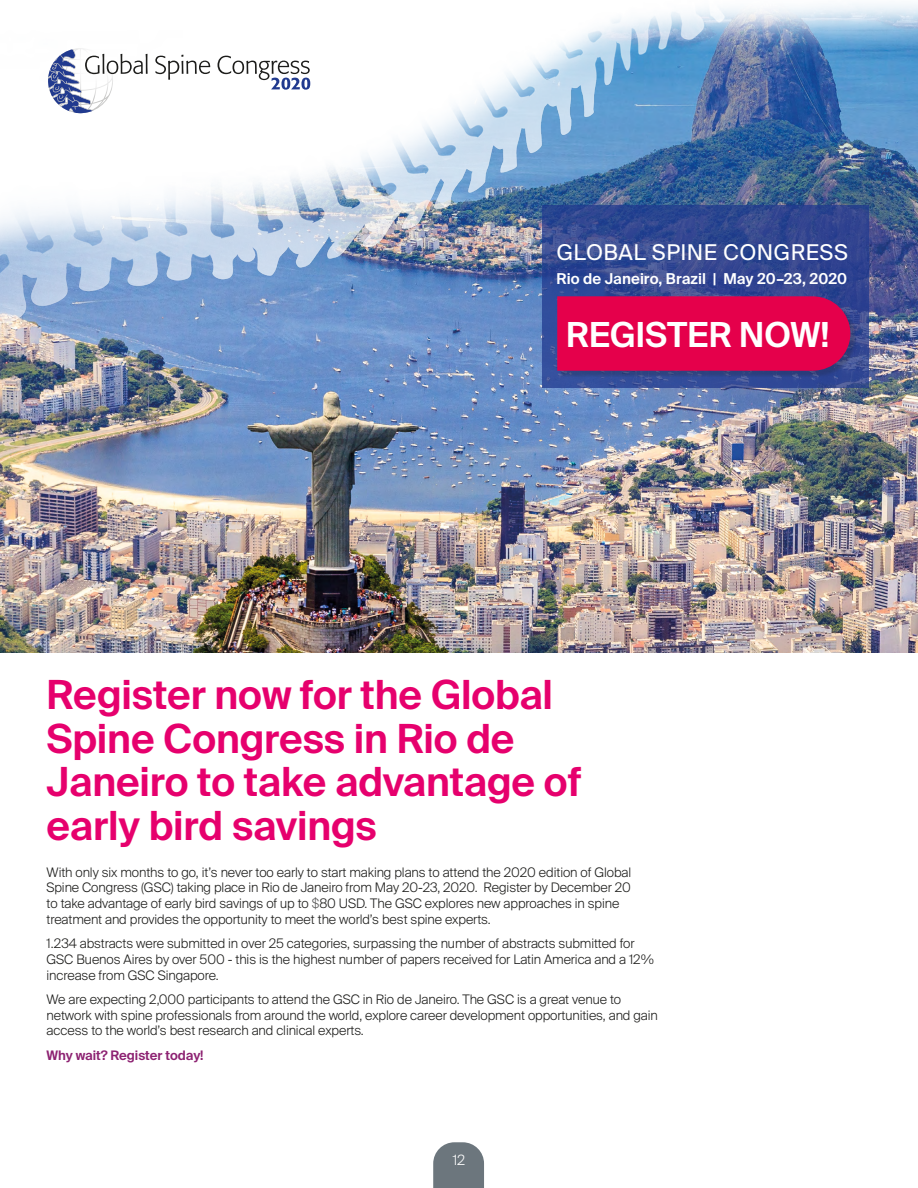
<style>
.page{position:relative;width:918px;height:1188px;background:#fff}
.page>*{position:absolute;margin:0;border:0;box-sizing:border-box;transform-origin:0 0}
.t1{font:600 40.2px/43.5px "Suisse Intl";letter-spacing:-.005em;color:#e6006d}
.t2{font:600 34.5px "Suisse Intl";color:#fff}
.t3{font:21.75px "Suisse Intl";letter-spacing:.02em;color:#fff}
.t4{font:600 15px "Suisse Intl";letter-spacing:.005em;color:#fff}
.t5{font:300 14.1px "Suisse Intl";color:#fff}
.t6{font:300 13.2px/15.8px "Suisse Intl";letter-spacing:-.005em;color:#1d1d1b}
.t7{font:600 13.2px "Suisse Intl";letter-spacing:-.005em;color:#8d2272}
.s1{color:#545454}
</style>
<div class="page">
<img style="left:0;top:334px;width:918px;height:319px">
<img style="left:0;top:4px;width:918px;height:330px">
<svg style="left:45px;top:48px;width:103px;height:68px"></svg>
<svg style="left:155px;top:55px;width:55px;height:25px"></svg>
<svg style="left:218px;top:56px;width:92px;height:34px"></svg>
<svg style="left:543px;top:205px;width:326px;height:183px;background:#324892"></svg>
<div style="left:559px;top:298px;width:298px;height:79px;background:#1d1d1b;opacity:.21"></div>
<div style="left:557px;top:296px;width:293px;height:75px;background:#e5004b"></div>
<svg style="left:433px;top:1142px;width:51px;height:46px;background:#798289"></svg>
<h3 class="t3" style="left:557px;top:240px;width:293px">GLOBAL SPINE CONGRESS</h3>
<p class="t4" style="left:557px;top:270px;width:292px">Rio de Janeiro, Brazil | May 20–23, 2020</p>
<h2 class="t2" style="left:566px;top:314px;width:265px">REGISTER NOW!</h2>
<h1 class="t1" style="left:47px;top:673px;width:536px">Register now for the Global<br>Spine Congress in Rio de<br>Janeiro to take advantage of early bird savings</h1>
<p class="t6" style="left:47px;top:864px;width:586px">With only six months to go, it’s never too early to start making plans to attend the 2020 edition of Global Spine Congress (GSC) taking place in Rio de Janeiro from May 20-23, 2020. Register by December 20 to take advantage of early bird savings of up to <span class="s1">$</span>80 USD. The GSC explores new approaches in spine treatment and provides the opportunity to meet the world’s best spine experts.</p>
<p class="t6" style="left:47px;top:936px;width:609px">1.234 abstracts were submitted in over 25 categories, surpassing the number of abstracts submitted for<br>GSC Buenos Aires by over 500 - this is the highest number of papers received for Latin America and a 12% increase from GSC Singapore.</p>
<p class="t6" style="left:47px;top:991px;width:613px">We are expecting 2,000 participants to attend the GSC in Rio de Janeiro. The GSC is a great venue to network with spine professionals from around the world, explore career development opportunities, and gain access to the world’s best research and clinical experts.</p>
<p class="t7" style="left:47px;top:1047px;width:159px">Why wait? Register today!</p>
<p class="t5" style="left:453px;top:1152px;width:14px">12</p>
</div>
